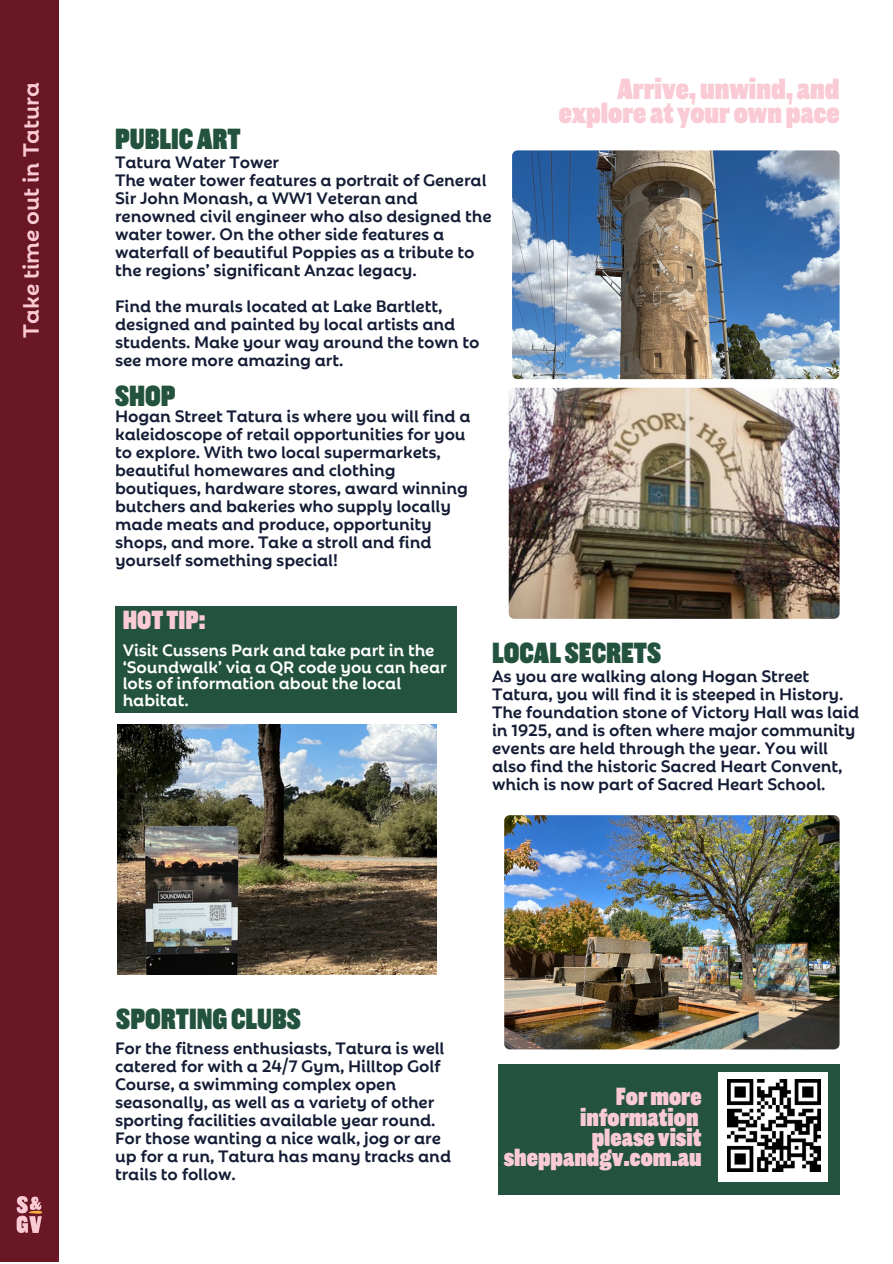
<style>
.page{position:relative;width:893px;height:1264px;background:#fff}
.page>*{position:absolute;margin:0;border:0;box-sizing:border-box;transform-origin:0 0}
.t1{font:900 30px "Americane Cond";color:#23533f}
.t2{font:900 30px/23.5px "Americane Cond";color:#facad5;text-align:right}
.t3{font:900 27px "Americane Cond";color:#facad5}
.t4{font:900 25.5px/20.2px "Americane Cond";color:#facad5;text-align:right}
.t5{font:700 24px "Rebrand Dis";letter-spacing:-.01em;color:#facad5}
.t6{font:700 18px/18px "Rebrand Dis";letter-spacing:-.01em;color:#141d35}
.t7{font:700 18px/16.8px "Rebrand Dis";letter-spacing:-.01em;color:#fff}
</style>
<div class="page">
<div style="left:0;top:0;width:58px;height:1261px;background:#6a1725"></div>
<img style="left:512px;top:150px;width:327px;height:229px;border-radius:5px">
<img style="left:508px;top:388px;width:331px;height:230px;border-radius:6px">
<img style="left:504px;top:815px;width:335px;height:234px;border-radius:6px">
<div style="left:498px;top:1064px;width:341px;height:130px;background:#23533f"></div>
<div style="left:718px;top:1072px;width:109px;height:109px;background:#fff"></div>
<div style="left:115px;top:606px;width:341px;height:107px;background:#23533f"></div>
<img style="left:16px;top:1196px;width:27px;height:37px">
<img style="left:727px;top:1079px;width:93px;height:92px">
<img style="left:118px;top:724px;width:318px;height:250px">
<p class="t5" style="left:10px;top:337px;width:257px;rotate:-90deg">Take time out in Tatura</p>
<p class="t1" style="left:115px;top:121px;width:127px">PUBLICART</p>
<p class="t6" style="left:115px;top:151px;width:166px">Tatura Water Tower</p>
<p class="t6" style="left:115px;top:169px;width:378px">The water tower features a portrait of General Sir John Monash, a WW1 Veteran and renowned civil engineer who also designed the water tower. On the other side features a waterfall of beautiful Poppies as a tribute to the regions’ significant Anzac legacy.</p>
<p class="t6" style="left:115px;top:295px;width:366px">Find the murals located at Lake Bartlett, designed and painted by local artists and students. Make your way around the town to see more more amazing art.</p>
<p class="t1" style="left:115px;top:378px;width:62px">SHOP</p>
<p class="t6" style="left:115px;top:405px;width:357px">Hogan Street Tatura is where you will find a kaleidoscope of retail opportunities for you to explore. With two local supermarkets, beautiful homewares and clothing boutiques, hardware stores, award winning butchers and bakeries who supply locally made meats and produce, opportunity shops, and more. Take a stroll and find yourself something special!</p>
<p class="t3" style="left:123px;top:604px;width:84px">HOT TIP:</p>
<p class="t2" style="left:558px;top:78px;width:282px">Arrive,unwind, and explore at your ownpace</p>
<p class="t7" style="left:123px;top:639px;width:325px">Visit Cussens Park and take part in the ‘Soundwalk’ via a QR code you can hear lots of information about the local habitat.</p>
<p class="t1" style="left:492px;top:635px;width:170px">LOCAL SECRETS</p>
<p class="t6" style="left:492px;top:665px;width:368px">As you are walking along Hogan Street Tatura, you will find it is steeped in History.<br>The foundation stone of Victory Hall was laid in 1925, and is often where major community events are held through the year. You will also find the historic Sacred Heart Convent, which is now part of Sacred Heart School.</p>
<p class="t1" style="left:116px;top:1000px;width:186px">SPORTINGCLUBS</p>
<p class="t6" style="left:115px;top:1037px;width:337px">For the fitness enthusiasts, Tatura is well catered for with a 24/7 Gym, Hilltop Golf Course, a swimming complex open seasonally, as well as a variety of other sporting facilities available year round.<br>For those wanting a nice walk, jog or are up for a run, Tatura has many tracks and trails to follow.</p>
<p class="t4" style="left:580px;top:1087px;width:123px">Formore information</p>
<p class="t4" style="left:591px;top:1127px;width:111px">please visit</p>
<p class="t4" style="left:503px;top:1147px;width:199px">sheppandgv.com.au</p>
</div>
